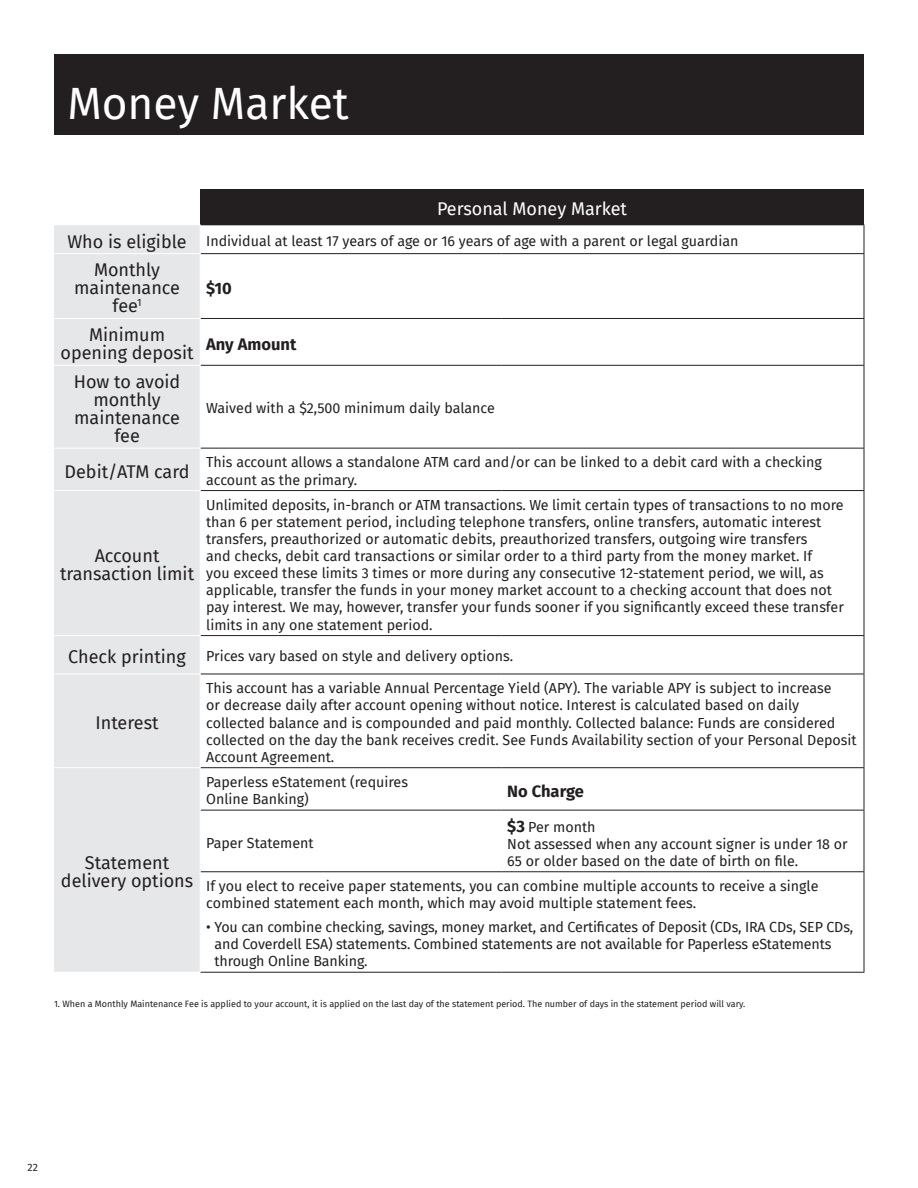
<style>
.page{position:relative;width:918px;height:1188px;background:#fff}
.page>*{position:absolute;margin:0;border:0;box-sizing:border-box;transform-origin:0 0}
.t1{font:44.25px "Fira Sans";color:#fff}
.t2{font:18px/18px "Fira Sans";color:#231f20;text-align:center}
.t3{font:18px "Fira Sans";color:#fff}
.t4{font:700 16.5px "Fira Sans";color:#231f20}
.t5{font:14.25px/17.1px "Fira Sans";color:#231f20}
.t6{font:10.5px "Fira Sans";color:#231f20}
.t7{font:9px "Fira Sans";color:#231f20}
.s1{font-size:18px}
.s2{font-weight:700;font-size:16.5px}
</style>
<div class="page">
<div style="left:54px;top:54px;width:810px;height:81px;background:#231f20"></div>
<div style="left:200px;top:189px;width:664px;height:36px;background:#231f20"></div>
<div style="left:54px;top:225px;width:146px;height:747px;background:#e6e7e9"></div>
<svg style="left:864px;top:225px;width:1px;height:28px"></svg>
<hr style="left:864px;top:254px;width:1px;height:64px;background:#231f20">
<hr style="left:864px;top:319px;width:1px;height:46px;background:#231f20">
<hr style="left:864px;top:366px;width:1px;height:82px;background:#231f20">
<hr style="left:864px;top:449px;width:1px;height:41px;background:#231f20">
<hr style="left:864px;top:491px;width:1px;height:144px;background:#231f20">
<hr style="left:864px;top:636px;width:1px;height:38px;background:#231f20">
<hr style="left:864px;top:674px;width:1px;height:93px;background:#231f20">
<hr style="left:864px;top:872px;width:1px;height:100px;background:#231f20">
<hr style="left:201px;top:253px;width:300px;height:1px;background:#231f20">
<hr style="left:501px;top:253px;width:363px;height:1px;background:#231f20">
<hr style="left:201px;top:318px;width:300px;height:1px;background:#231f20">
<hr style="left:501px;top:318px;width:363px;height:1px;background:#231f20">
<hr style="left:201px;top:365px;width:300px;height:1px;background:#231f20">
<hr style="left:501px;top:365px;width:363px;height:1px;background:#231f20">
<hr style="left:201px;top:448px;width:300px;height:1px;background:#231f20">
<hr style="left:501px;top:448px;width:363px;height:1px;background:#231f20">
<hr style="left:201px;top:490px;width:300px;height:1px;background:#231f20">
<hr style="left:501px;top:490px;width:363px;height:1px;background:#231f20">
<hr style="left:201px;top:635px;width:300px;height:1px;background:#231f20">
<hr style="left:501px;top:635px;width:363px;height:1px;background:#231f20">
<hr style="left:201px;top:674px;width:300px;height:1px;background:#231f20">
<hr style="left:501px;top:674px;width:363px;height:1px;background:#231f20">
<hr style="left:201px;top:767px;width:300px;height:1px;background:#231f20">
<hr style="left:501px;top:767px;width:363px;height:1px;background:#231f20">
<hr style="left:864px;top:768px;width:1px;height:42px;background:#231f20">
<hr style="left:201px;top:810px;width:300px;height:1px;background:#231f20">
<hr style="left:501px;top:810px;width:363px;height:1px;background:#231f20">
<hr style="left:864px;top:811px;width:1px;height:60px;background:#231f20">
<hr style="left:201px;top:871px;width:300px;height:1px;background:#231f20">
<hr style="left:501px;top:871px;width:363px;height:1px;background:#231f20">
<hr style="left:201px;top:972px;width:300px;height:1px;background:#231f20">
<hr style="left:501px;top:972px;width:363px;height:1px;background:#231f20">
<hr style="left:54px;top:224px;width:147px;height:1px;background:#fff">
<hr style="left:54px;top:253px;width:147px;height:1px;background:#fff">
<hr style="left:54px;top:318px;width:147px;height:1px;background:#fff">
<hr style="left:54px;top:365px;width:147px;height:1px;background:#fff">
<hr style="left:54px;top:448px;width:147px;height:1px;background:#fff">
<hr style="left:54px;top:490px;width:147px;height:1px;background:#fff">
<hr style="left:54px;top:635px;width:147px;height:1px;background:#fff">
<hr style="left:54px;top:674px;width:147px;height:1px;background:#fff">
<hr style="left:54px;top:767px;width:147px;height:1px;background:#fff">
<h1 class="t1" style="left:67px;top:70px;width:283px">Money Market</h1>
<p class="t3" style="left:437px;top:195px;width:192px">Personal Money Market</p>
<p class="t5" style="left:67px;top:232px;width:673px"><span class="s1">Who is eligible</span> Individual at least 17 years of age or 16 years of age with a parent or legal guardian</p>
<p class="t2" style="left:74px;top:261px;width:107px">Monthly maintenance fee<sup>1</sup></p>
<p class="t4" style="left:206px;top:274px;width:27px">$10</p>
<p class="t2" style="left:61px;top:326px;width:135px">Minimum opening deposit</p>
<p class="t4" style="left:206px;top:330px;width:92px">Any Amount</p>
<p class="t2" style="left:74px;top:372px;width:108px">How to avoid monthly maintenance fee</p>
<p class="t5" style="left:206px;top:399px;width:290px">Waived with a $2,500 minimum daily balance</p>
<p class="t2" style="left:65px;top:462px;width:127px">Debit/ATM card</p>
<p class="t5" style="left:206px;top:454px;width:617px">This account allows a standalone ATM card and/or can be linked to a debit card with a checking account as the primary.</p>
<p class="t5" style="left:206px;top:496px;width:639px">Unlimited deposits, in-branch or ATM transactions. We limit certain types of transactions to no more than 6 per statement period, including telephone transfers, online transfers, automatic interest transfers, preauthorized or automatic debits, preauthorized transfers, outgoing wire transfers<br>and checks, debit card transactions or similar order to a third party from the money market. If<br>you exceed these limits 3 times or more during any consecutive 12-statement period, we will, as applicable, transfer the funds in your money market account to a checking account that does not pay interest. We may, however, transfer your funds sooner if you significantly exceed these transfer limits in any one statement period.</p>
<p class="t5" style="left:68px;top:648px;width:447px"><span class="s1">Check printing</span> Prices vary based on style and delivery options.</p>
<p class="t2" style="left:60px;top:547px;width:136px">Account transaction limit</p>
<p class="t2" style="left:96px;top:713px;width:65px">Interest</p>
<p class="t5" style="left:206px;top:679px;width:652px">This account has a variable Annual Percentage Yield (APY). The variable APY is subject to increase<br>or decrease daily after account opening without notice. Interest is calculated based on daily collected balance and is compounded and paid monthly. Collected balance: Funds are considered collected on the day the bank receives credit. See Funds Availability section of your Personal Deposit Account Agreement.</p>
<p class="t5" style="left:206px;top:773px;width:203px">Paperless eStatement (requires<br>Online Banking)</p>
<p class="t4" style="left:507px;top:777px;width:78px">No Charge</p>
<p class="t5" style="left:206px;top:834px;width:109px">Paper Statement</p>
<p class="t5" style="left:507px;top:818px;width:342px"><span class="s2">$3</span> Per month<br>Not assessed when any account signer is under 18 or<br>65 or older based on the date of birth on file.</p>
<p class="t5" style="left:206px;top:877px;width:614px">If you elect to receive paper statements, you can combine multiple accounts to receive a single combined statement each month, which may avoid multiple statement fees.</p>
<p class="t5" style="left:215px;top:918px;width:640px;text-indent:-8px">• You can combine checking, savings, money market, and Certificates of Deposit (CDs, IRA CDs, SEP CDs, and Coverdell ESA) statements. Combined statements are not available for Paperless eStatements through Online Banking.</p>
<p class="t7" style="left:54px;top:997px;width:693px">1. When a Monthly Maintenance Fee is applied to your account, it is applied on the last day of the statement period. The number of days in the statement period will vary.</p>
<p class="t2" style="left:61px;top:854px;width:134px">Statement delivery options</p>
<p class="t6" style="left:28px;top:1159px;width:12px">22</p>
</div>
